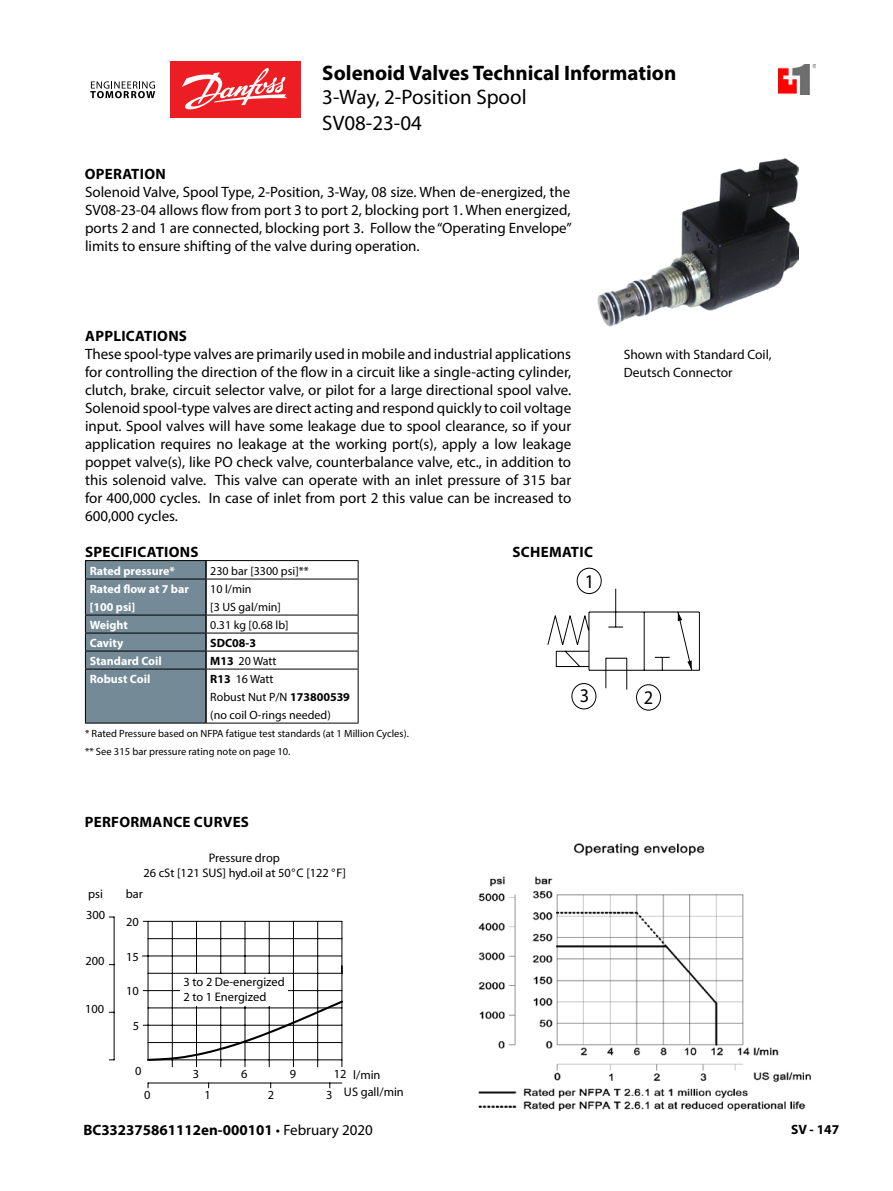
<style>
.page{position:relative;width:893px;height:1191px;background:#fff}
.page>*{position:absolute;margin:0;border:0;box-sizing:border-box;transform-origin:0 0}
.t1{font:700 21px "Myriad Pro";color:#000}
.t2{font:21px/25.5px "Myriad Pro";color:#000}
.t3{font:19.35px "Myriad Ringers";color:#000;scale:.95 1}
.t4{font:15px/18px "Myriad Pro";color:#000;text-align:justify}
.t5{font:700 15px "Myriad Pro";letter-spacing:.02em;color:#000}
.t6{font:700 15px "Myriad Pro";color:#000}
.t7{font:13.5px/18px "Myriad Pro";color:#000}
.t8{font:700 13.5px "Myriad Pro";color:#000}
.t9{font:12.45px/15px "Myriad";color:#000;text-align:center}
.t10{font:12px/18px "Myriad Pro";color:#000}
.t11{font:700 12px/18px "Myriad Pro";color:#fff}
.t12{font:700 12px "Myriad Pro";color:#000}
.t13{font:10.5px/18px "Myriad Pro";color:#000}
.s1{font-weight:700}
.s2{font-weight:400}
</style>
<div class="page">
<img style="left:779px;top:65px;width:37px;height:30px">
<div style="left:170px;top:61px;width:130px;height:57px;background:#ed1d24"></div>
<svg style="left:90px;top:81px;width:65px;height:17px"></svg>
<svg style="left:182px;top:68px;width:105px;height:42px"></svg>
<hr style="left:148px;top:1082px;width:194px;height:1px;background:#000">
<hr style="left:148px;top:921px;width:1px;height:138px;background:#000">
<hr style="left:114px;top:917px;width:1px;height:142px;background:#000">
<hr style="left:143px;top:921px;width:199px;height:1px;background:#000">
<hr style="left:142px;top:955px;width:199px;height:1px;background:#000">
<hr style="left:143px;top:1025px;width:199px;height:1px;background:#000">
<hr style="left:245px;top:921px;width:1px;height:145px;background:#000">
<hr style="left:293px;top:921px;width:1px;height:145px;background:#000">
<hr style="left:342px;top:921px;width:1px;height:80px;background:#000">
<svg style="left:146px;top:999px;width:197px;height:67px"></svg>
<hr style="left:172px;top:921px;width:1px;height:138px;background:#000">
<hr style="left:220px;top:921px;width:1px;height:138px;background:#000">
<hr style="left:269px;top:921px;width:1px;height:138px;background:#000">
<hr style="left:317px;top:921px;width:1px;height:138px;background:#000">
<hr style="left:148px;top:938px;width:194px;height:1px;background:#000">
<hr style="left:148px;top:973px;width:194px;height:1px;background:#000">
<hr style="left:148px;top:1007px;width:194px;height:1px;background:#000">
<hr style="left:148px;top:1042px;width:194px;height:1px;background:#000">
<hr style="left:196px;top:921px;width:1px;height:145px;background:#000">
<hr style="left:143px;top:990px;width:199px;height:1px;background:#000">
<hr style="left:342px;top:1001px;width:1px;height:65px;background:#000">
<div style="left:180px;top:974px;width:107px;height:32px;background:#fff"></div>
<svg style="left:548px;top:568px;width:152px;height:142px"></svg>
<hr style="left:626px;top:658px;width:1px;height:31px;background:#000">
<hr style="left:606px;top:658px;width:1px;height:30px;background:#000">
<hr style="left:206px;top:560px;width:152px;height:1px;background:#000">
<svg style="left:358px;top:561px;width:1px;height:17px"></svg>
<hr style="left:206px;top:578px;width:152px;height:1px;background:#000">
<hr style="left:358px;top:579px;width:1px;height:35px;background:#000">
<hr style="left:206px;top:614px;width:152px;height:1px;background:#000">
<hr style="left:206px;top:632px;width:152px;height:1px;background:#000">
<hr style="left:206px;top:650px;width:152px;height:1px;background:#000">
<svg style="left:358px;top:615px;width:1px;height:53px"></svg>
<hr style="left:206px;top:668px;width:152px;height:1px;background:#000">
<hr style="left:358px;top:669px;width:1px;height:53px;background:#000">
<hr style="left:206px;top:722px;width:152px;height:1px;background:#000">
<svg style="left:85px;top:560px;width:122px;height:163px;background:#6d828d"></svg>
<hr style="left:85px;top:668px;width:121px;height:1px;background:#000">
<hr style="left:85px;top:669px;width:1px;height:53px;background:#000">
<hr style="left:85px;top:722px;width:121px;height:1px;background:#000">
<img style="left:478px;top:843px;width:333px;height:268px">
<img style="left:597px;top:158px;width:201px;height:168px">
<h1 class="t1" style="left:322px;top:59px;width:356px">Solenoid Valves Technical Information</h1>
<p class="t5" style="left:85px;top:164px;width:83px">OPERATION</p>
<h1 class="t2" style="left:322px;top:84px;width:206px">3-Way, 2-Position Spool<br>SV08-23-04</h1>
<p class="t4" style="left:85px;top:182px;width:488px">Solenoid Valve, Spool Type, 2-Position, 3-Way, 08 size. When de-energized, the SV08-23-04 allows flow from port 3 to port 2, blocking port 1. When energized, ports 2 and 1 are connected, blocking port 3. Follow the “Operating Envelope” limits to ensure shifting of the valve during operation.</p>
<p class="t5" style="left:85px;top:326px;width:103px">APPLICATIONS</p>
<p class="t4" style="left:85px;top:344px;width:488px">These spool-type valves are primarily used in mobile and industrial applications for controlling the direction of the flow in a circuit like a single-acting cylinder, clutch, brake, circuit selector valve, or pilot for a large directional spool valve.<br>Solenoid spool-type valves are direct acting and respond quickly to coil voltage input. Spool valves will have some leakage due to spool clearance, so if your application requires no leakage at the working port(s), apply a low leakage poppet valve(s), like PO check valve, counterbalance valve, etc., in addition to this solenoid valve. This valve can operate with an inlet pressure of 315 bar for 400,000 cycles. In case of inlet from port 2 this value can be increased to 600,000 cycles.</p>
<p class="t5" style="left:85px;top:542px;width:115px">SPECIFICATIONS</p>
<p class="t5" style="left:513px;top:542px;width:82px">SCHEMATIC</p>
<p class="t7" style="left:624px;top:345px;width:149px">Shown with Standard Coil,<br>Deutsch Connector</p>
<p class="t11" style="left:90px;top:561px;width:87px">Rated pressure*</p>
<p class="t10" style="left:210px;top:561px;width:100px">230 bar [3300 psi]**</p>
<p class="t11" style="left:90px;top:579px;width:101px">Rated flow at 7 bar [100 psi]</p>
<p class="t10" style="left:210px;top:579px;width:72px">10 l/min<br>[3 US gal/min]</p>
<p class="t11" style="left:90px;top:615px;width:40px">Weight</p>
<p class="t10" style="left:210px;top:615px;width:80px">0.31 kg [0.68 lb]</p>
<p class="t11" style="left:90px;top:633px;width:35px">Cavity</p>
<p class="t12" style="left:210px;top:635px;width:47px">SDC08-3</p>
<p class="t11" style="left:90px;top:651px;width:74px">Standard Coil</p>
<p class="t10" style="left:210px;top:651px;width:68px"><span class="s1">M13</span> 20 Watt</p>
<p class="t11" style="left:90px;top:669px;width:62px">Robust Coil</p>
<p class="t10" style="left:210px;top:669px;width:141px"><span class="s1">R13</span> 16 Watt<br>Robust Nut P/N <span class="s1">173800539 </span>(no coil O-rings needed)</p>
<p class="t13" style="left:85px;top:724px;width:325px">* Rated Pressure based on NFPA fatigue test standards (at 1 Million Cycles). ** See 315 bar pressure rating note on page 10.</p>
<p class="t3" style="left:585px;top:569px;width:11px">1</p>
<p class="t3" style="left:580px;top:684px;width:11px">3</p>
<p class="t3" style="left:644px;top:685px;width:11px">2</p>
<p class="t5" style="left:85px;top:812px;width:166px">PERFORMANCE CURVES</p>
<p class="t9" style="left:88px;top:886px;width:16px">psi</p>
<p class="t9" style="left:86px;top:907px;width:21px">300</p>
<p class="t9" style="left:86px;top:954px;width:21px">200</p>
<p class="t9" style="left:85px;top:1001px;width:21px">100</p>
<p class="t9" style="left:143px;top:851px;width:204px">Pressure drop<br>26 cSt [121 SUS] hyd.oil at 50°C [122 °F]</p>
<p class="t9" style="left:126px;top:887px;width:19px">bar</p>
<p class="t9" style="left:126px;top:914px;width:14px">20</p>
<p class="t9" style="left:126px;top:949px;width:14px">15</p>
<p class="t9" style="left:126px;top:984px;width:14px">10</p>
<p class="t9" style="left:133px;top:1018px;width:8px">5</p>
<p class="t9" style="left:135px;top:1063px;width:8px">0</p>
<p class="t9" style="left:184px;top:975px;width:103px;text-align:left">3 to 2 De-energized<br>2 to 1 Energized</p>
<p class="t9" style="left:193px;top:1067px;width:8px">3</p>
<p class="t9" style="left:241px;top:1067px;width:8px">6</p>
<p class="t9" style="left:290px;top:1067px;width:8px">9</p>
<p class="t9" style="left:334px;top:1067px;width:14px">12</p>
<p class="t9" style="left:353px;top:1067px;width:29px">l/min</p>
<p class="t9" style="left:144px;top:1087px;width:8px">0</p>
<p class="t9" style="left:205px;top:1088px;width:8px">1</p>
<p class="t9" style="left:268px;top:1088px;width:8px">2</p>
<p class="t9" style="left:326px;top:1088px;width:8px">3</p>
<p class="t9" style="left:344px;top:1085px;width:61px">US gall/min</p>
<p class="t6" style="left:83px;top:1120px;width:291px">BC332375861112en-000101 <span class="s2">• February 2020</span></p>
<p class="t8" style="left:791px;top:1120px;width:50px">SV - 147</p>
</div>
